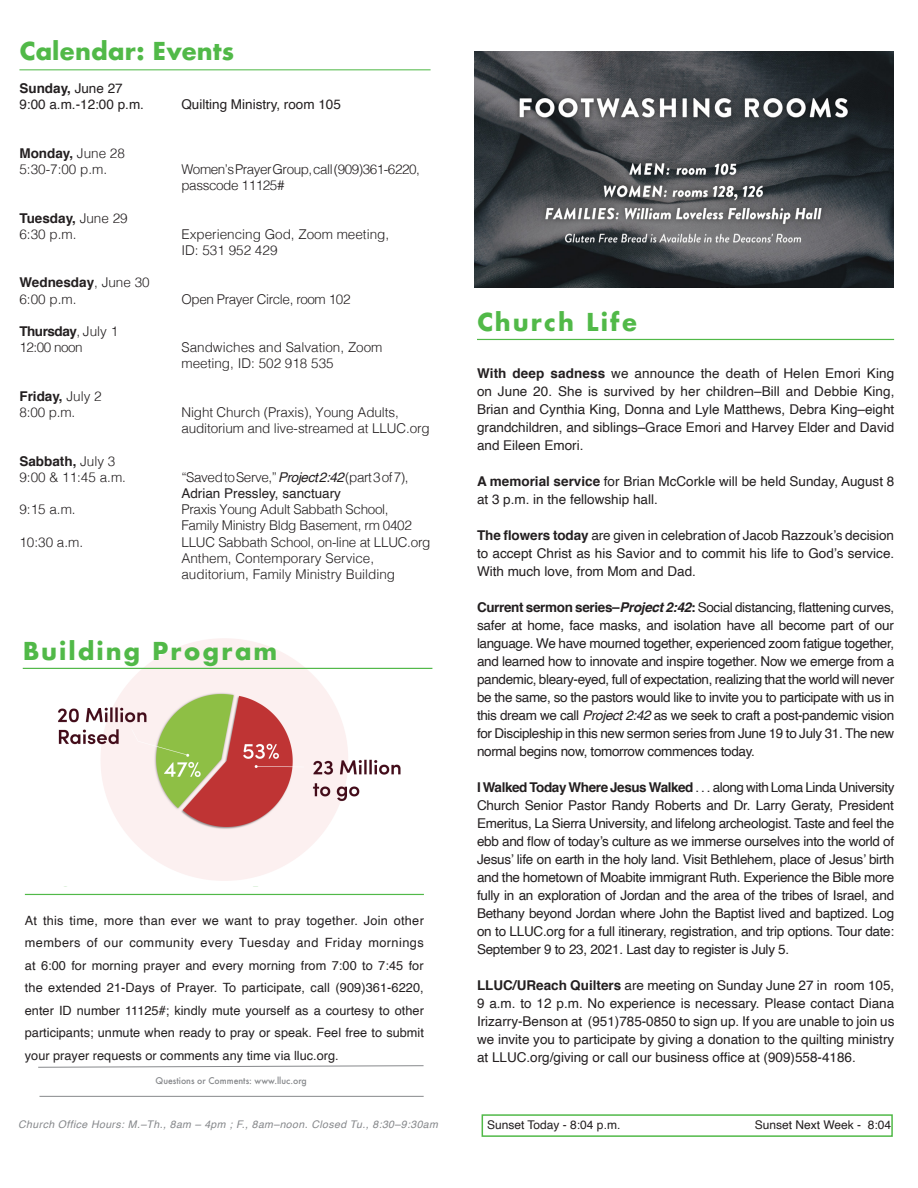
<style>
.page{position:relative;width:918px;height:1188px;background:#fff}
.page>*{position:absolute;margin:0;border:0;box-sizing:border-box;transform-origin:0 0}
.t1{font:700 24px "Futura";letter-spacing:.08em;color:#51b948}
.t2{font:700 24px "Futura";color:#51b948}
.FYI{font:13.5px/18px "Helvetica";color:#231f20;text-align:justify}
.FYI-2{font:300 13.5px/16.2px "Helvetica";letter-spacing:-.01em;color:#231f20}
.FYI-3{font:300 13.5px/16.2px "Helvetica";letter-spacing:-.03em;color:#231f20}
.FYI-4{font:700 13.5px "Helvetica";color:#231f20}
.FYI-5{font:300 13.5px/16.2px "Helvetica";letter-spacing:-.035em;color:#231f20}
.FYI-6{font:700 13.5px "Helvetica";letter-spacing:-.035em;color:#231f20}
.t3{font:12.75px/22.5px "Helvetica";color:#231f20;text-align:justify}
.S__School_Options{font:12px "Helvetica";color:#231f20}
.t4{font:italic 10.5px "Helvetica";letter-spacing:.04em;color:#86888b}
.t5{font:500 9px "Futura";color:#86888b}
.s1{font-weight:400}
.s2{font-weight:300}
.s3{font-weight:400;font-style:italic}
.s4{font-weight:700}
.s5{font-weight:700;font-style:italic}
.s6{font-style:italic}
</style>
<div class="page">
<hr style="left:477px;top:339px;width:417px;height:1px;background:#51b948">
<div style="left:482px;top:1114px;width:411px;height:23px;border:2px solid #51b948"></div>
<hr style="left:39px;top:1096px;width:385px;height:1px;background:#86888b">
<svg style="left:38px;top:1065px;width:386px;height:3px"></svg>
<hr style="left:25px;top:894px;width:399px;height:1px;background:#51b948">
<hr style="left:19px;top:69px;width:412px;height:1px;background:#51b948">
<img style="left:22px;top:638px;width:409px;height:243px">
<hr style="left:23px;top:668px;width:409px;height:1px;background:#51b948">
<img style="left:474px;top:52px;width:419px;height:235px">
<p class="t2" style="left:19px;top:34px;width:216px">Calendar: Events</p>
<p class="FYI-4" style="left:19px;top:77px;width:105px">Sunday, <span class="s1">June 27</span></p>
<p class="FYI" style="left:19px;top:96px;width:126px">9:00 a.m.-12:00 p.m.</p>
<p class="FYI" style="left:181px;top:96px;width:161px">Quilting Ministry, room 105</p>
<p class="FYI-4" style="left:19px;top:142px;width:107px">Monday, <span class="s2">June 28</span></p>
<p class="FYI-2" style="left:19px;top:160px;width:89px">5:30-7:00 p.m.</p>
<p class="FYI-5" style="left:181px;top:160px;width:240px">Women’s Prayer Group, call (909)361-6220, passcode 11125#</p>
<p class="FYI-4" style="left:19px;top:207px;width:110px">Tuesday, <span class="s2">June 29</span></p>
<p class="FYI-2" style="left:19px;top:225px;width:59px">6:30 p.m.</p>
<p class="FYI-2" style="left:181px;top:225px;width:209px">Experiencing God, Zoom meeting,</p>
<p class="FYI-2" style="left:181px;top:241px;width:98px">ID: 531 952 429</p>
<p class="FYI-4" style="left:19px;top:272px;width:132px">Wednesday<span class="s2">, June 30</span></p>
<p class="FYI-2" style="left:19px;top:290px;width:59px">6:00 p.m.</p>
<p class="FYI-3" style="left:181px;top:290px;width:171px">Open Prayer Circle, room 102</p>
<p class="FYI-6" style="left:19px;top:320px;width:100px">Thursday<span class="s2">, July 1</span></p>
<p class="FYI-2" style="left:19px;top:338px;width:65px">12:00 noon</p>
<p class="FYI-2" style="left:181px;top:338px;width:203px">Sandwiches and Salvation, Zoom meeting, ID: 502 918 535</p>
<p class="FYI-4" style="left:19px;top:385px;width:84px">Friday, <span class="s2">July 2</span></p>
<p class="FYI-2" style="left:19px;top:403px;width:57px">8:00 p.m.</p>
<p class="FYI-2" style="left:181px;top:403px;width:250px">Night Church (Praxis), Young Adults, auditorium and live-streamed at LLUC.org</p>
<p class="FYI-4" style="left:19px;top:450px;width:98px">Sabbath, <span class="s2">July 3</span></p>
<p class="FYI-2" style="left:19px;top:468px;width:108px">9:00 &amp; 11:45 a.m.</p>
<p class="FYI-3" style="left:181px;top:468px;width:229px">“Saved to Serve,” <span class="s3">Project 2:42</span> (part 3 of 7),<br><span class="s1">Adrian Pressley, sanctuary</span></p>
<p class="FYI-2" style="left:19px;top:500px;width:58px">9:15 a.m.</p>
<p class="FYI-2" style="left:181px;top:500px;width:209px">Praxis Young Adult Sabbath School,</p>
<p class="FYI-2" style="left:181px;top:517px;width:232px">Family Ministry Bldg Basement, rm 0402</p>
<p class="FYI-2" style="left:19px;top:533px;width:65px">10:30 a.m.</p>
<p class="FYI-2" style="left:181px;top:533px;width:251px">LLUC Sabbath School, on-line at LLUC.org</p>
<p class="FYI-2" style="left:181px;top:549px;width:215px">Anthem, Contemporary Service, auditorium, Family Ministry Building</p>
<p class="t1" style="left:23px;top:634px;width:256px">Building Program</p>
<p class="t3" style="left:25px;top:910px;width:401px">At this time, more than ever we want to pray together. Join other members of our community every Tuesday and Friday mornings at 6:00 for morning prayer and every morning from 7:00 to 7:45 for the extended 21-Days of Prayer. To participate, call (909)361-6220, enter ID number 11125#; kindly mute yourself as a courtesy to other participants; unmute when ready to pray or speak. Feel free to submit your prayer requests or comments any time via lluc.org.</p>
<p class="t5" style="left:156px;top:1074px;width:153px">Questions or Comments: www.lluc.org</p>
<p class="t4" style="left:18px;top:1116px;width:421px">Church Office Hours: M.–Th., 8am – 4pm ; F., 8am–noon. Closed Tu., 8:30–9:30am</p>
<p class="t1" style="left:477px;top:305px;width:162px">Church Life</p>
<p class="FYI" style="left:477px;top:365px;width:419px"><span class="s4">With deep sadness</span> we announce the death of Helen Emori King on June 20. She is survived by her children–Bill and Debbie King, Brian and Cynthia King, Donna and Lyle Matthews, Debra King–eight grandchildren, and siblings–Grace Emori and Harvey Elder and David and Eileen Emori.</p>
<p class="FYI" style="left:477px;top:473px;width:419px"><span class="s4">A memorial service</span> for Brian McCorkle will be held Sunday, August 8 at 3 p.m. in the fellowship hall.</p>
<p class="FYI" style="left:477px;top:527px;width:419px"><span class="s4">The flowers today</span> are given in celebration of Jacob Razzouk’s decision to accept Christ as his Savior and to commit his life to God’s service.<br>With much love, from Mom and Dad.</p>
<p class="FYI" style="left:477px;top:599px;width:419px"><span class="s4">Current sermon series–</span><span class="s5">Project 2:42</span><span class="s4">:</span> Social distancing, flattening curves, safer at home, face masks, and isolation have all become part of our language. We have mourned together, experienced zoom fatigue together, and learned how to innovate and inspire together. Now we emerge from a pandemic, bleary-eyed, full of expectation, realizing that the world will never be the same, so the pastors would like to invite you to participate with us in this dream we call <span class="s6">Project 2:42</span> as we seek to craft a post-pandemic vision for Discipleship in this new sermon series from June 19 to July 31. The new normal begins now, tomorrow commences today.</p>
<p class="FYI" style="left:477px;top:779px;width:419px"><span class="s4">I Walked Today Where Jesus Walked</span> . . . along with Loma Linda University Church Senior Pastor Randy Roberts and Dr. Larry Geraty, President Emeritus, La Sierra University, and lifelong archeologist. Taste and feel the ebb and flow of today’s culture as we immerse ourselves into the world of Jesus’ life on earth in the holy land. Visit Bethlehem, place of Jesus’ birth and the hometown of Moabite immigrant Ruth. Experience the Bible more fully in an exploration of Jordan and the area of the tribes of Israel, and Bethany beyond Jordan where John the Baptist lived and baptized. Log on to LLUC.org for a full itinerary, registration, and trip options. Tour date:<br>September 9 to 23, 2021. Last day to register is July 5.</p>
<p class="FYI" style="left:477px;top:977px;width:419px"><span class="s4">LLUC/UReach Quilters</span> are meeting on Sunday June 27 in room 105, 9 a.m. to 12 p.m. No experience is necessary. Please contact Diana Irizarry-Benson at (951)785-0850 to sign up. If you are unable to join us we invite you to participate by giving a donation to the quilting ministry at LLUC.org/giving or call our business office at (909)558-4186.</p>
<p class="S__School_Options" style="left:487px;top:1116px;width:135px">Sunset Today - 8:04 p.m.</p>
<p class="S__School_Options" style="left:755px;top:1116px;width:138px">Sunset Next Week - 8:04</p>
</div>
